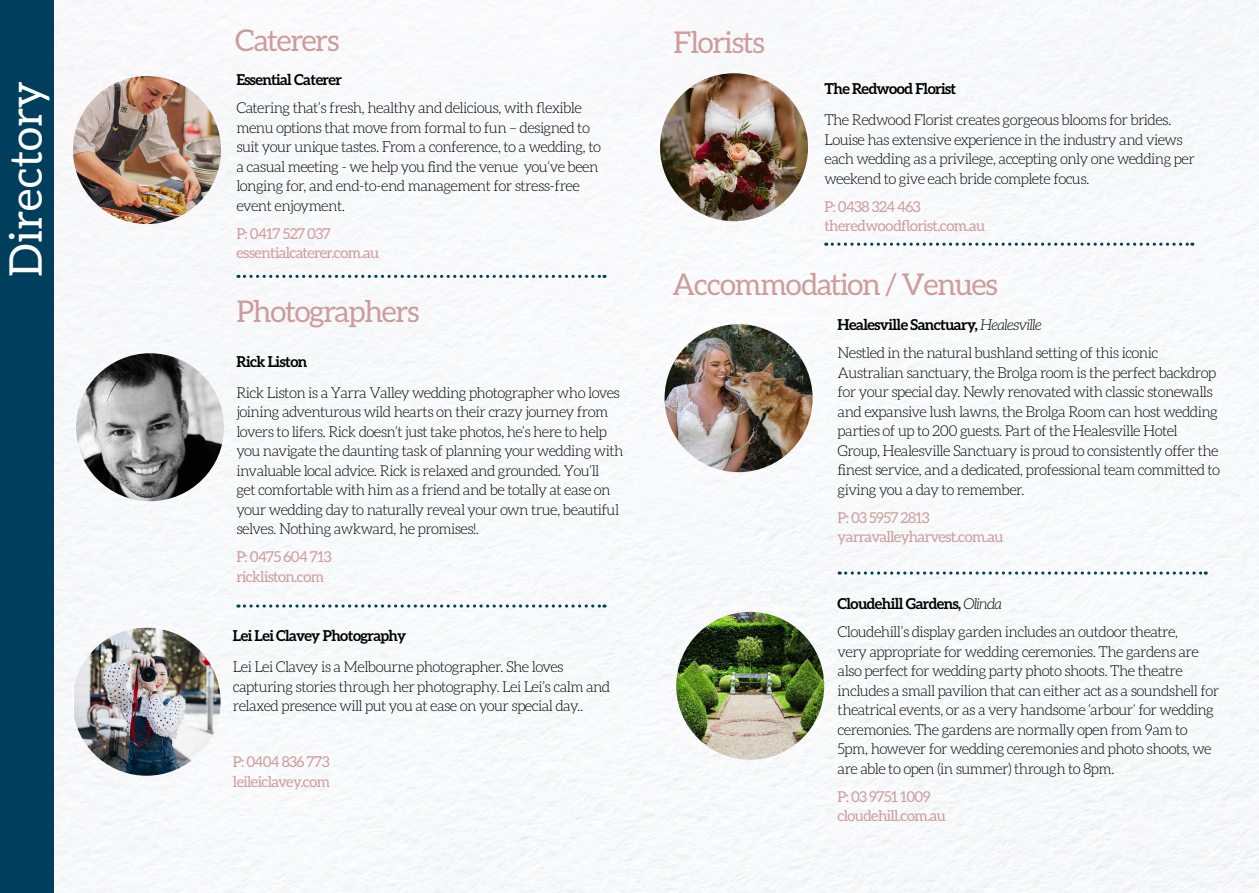
<style>
.page{position:relative;width:1259px;height:893px;background:#fff}
.page>*{position:absolute;margin:0;border:0;box-sizing:border-box;transform-origin:0 0}
.t1{font:45px "Aleo";color:#fff}
.t2{font:30px "Aleo";letter-spacing:-.04em;color:#ce9c9d}
.t3{font:300 15px/19.5px "Aleo";letter-spacing:-.04em;color:#000}
.t4{font:15px/19.5px "Aleo";letter-spacing:-.04em;color:#ce9c9d}
.t5{font:700 15px "Aleo";letter-spacing:-.04em;color:#000}
.s1{font-weight:700}
.s2{font-style:italic}
</style>
<div class="page">
<img style="left:53px;top:0;width:1206px;height:893px">
<svg style="left:238px;top:275px;width:367px;height:3px"></svg>
<div style="left:0;top:0;width:53px;height:893px;background:#003e5e"></div>
<img style="left:660px;top:73px;width:148px;height:148px;border-radius:74px">
<img style="left:76px;top:353px;width:148px;height:148px;border-radius:74px">
<img style="left:676px;top:612px;width:148px;height:148px;border-radius:74px">
<svg style="left:839px;top:571px;width:367px;height:4px"></svg>
<img style="left:664px;top:324px;width:148px;height:148px;border-radius:74px">
<svg style="left:826px;top:243px;width:366px;height:3px"></svg>
<svg style="left:238px;top:604px;width:367px;height:4px"></svg>
<img style="left:73px;top:76px;width:148px;height:148px;border-radius:74px">
<img style="left:74px;top:628px;width:146px;height:148px">
<h1 class="t1" style="left:0;top:277px;width:197px;rotate:-90deg">Directory</h1>
<h2 class="t2" style="left:235px;top:23px;width:106px">Caterers</h2>
<p class="t5" style="left:236px;top:71px;width:107px">Essential Caterer</p>
<p class="t3" style="left:236px;top:98px;width:366px">Catering that’s fresh, healthy and delicious, with flexible menu options that move from formal to fun – designed to suit your unique tastes. From a conference, to a wedding, to a casual meeting - we help you find the venue you’ve been longing for, and end-to-end management for stress-free event enjoyment.</p>
<p class="t4" style="left:236px;top:224px;width:144px">P: 0417 527 037 essentialcaterer.com.au</p>
<h2 class="t2" style="left:236px;top:294px;width:185px">Photographers</h2>
<p class="t5" style="left:236px;top:352px;width:73px">Rick Liston</p>
<p class="t3" style="left:236px;top:382px;width:389px">Rick Liston is a Yarra Valley wedding photographer who loves joining adventurous wild hearts on their crazy journey from lovers to lifers. Rick doesn’t just take photos, he’s here to help you navigate the daunting task of planning your wedding with invaluable local advice. Rick is relaxed and grounded. You’ll<br>get comfortable with him as a friend and be totally at ease on your wedding day to naturally reveal your own true, beautiful selves. Nothing awkward, he promises!.</p>
<p class="t4" style="left:236px;top:547px;width:97px">P: 0475 604 713 rickliston.com</p>
<p class="t5" style="left:233px;top:627px;width:175px">Lei Lei Clavey Photography</p>
<p class="t3" style="left:233px;top:657px;width:379px">Lei Lei Clavey is a Melbourne photographer. She loves capturing stories through her photography. Lei Lei’s calm and relaxed presence will put you at ease on your special day..</p>
<p class="t4" style="left:233px;top:752px;width:99px">P: 0404 836 773 leileiclavey.com</p>
<h2 class="t2" style="left:673px;top:26px;width:93px">Florists</h2>
<p class="t5" style="left:824px;top:80px;width:133px">The Redwood Florist</p>
<p class="t3" style="left:824px;top:110px;width:372px">The Redwood Florist creates gorgeous blooms for brides.<br>Louise has extensive experience in the industry and views each wedding as a privilege, accepting only one wedding per weekend to give each bride complete focus.</p>
<p class="t4" style="left:824px;top:196px;width:162px">P: 0438 324 463 theredwoodflorist.com.au</p>
<h2 class="t2" style="left:672px;top:267px;width:327px">Accommodation / Venues</h2>
<p class="t3" style="left:837px;top:311px;width:322px;line-height:28px"><span class="s1">Healesville Sanctuary,</span> <span class="s2">Healesville<br></span>Nestled in the natural bushland setting of this iconic</p>
<p class="t3" style="left:837px;top:363px;width:384px">Australian sanctuary, the Brolga room is the perfect backdrop for your special day. Newly renovated with classic stonewalls and expansive lush lawns, the Brolga Room can host wedding parties of up to 200 guests. Part of the Healesville Hotel Group, Healesville Sanctuary is proud to consistently offer the finest service, and a dedicated, professional team committed to giving you a day to remember.</p>
<p class="t4" style="left:837px;top:507px;width:167px">P: 03 5957 2813 yarravalleyharvest.com.au</p>
<p class="t3" style="left:837px;top:590px;width:342px;line-height:28px"><span class="s1">Cloudehill Gardens,</span> <span class="s2">Olinda<br></span>Cloudehill’s display garden includes an outdoor theatre,</p>
<p class="t3" style="left:837px;top:642px;width:383px">very appropriate for wedding ceremonies. The gardens are also perfect for wedding party photo shoots. The theatre includes a small pavilion that can either act as a soundshell for theatrical events, or as a very handsome ‘arbour’ for wedding ceremonies. The gardens are normally open from 9am to 5pm, however for wedding ceremonies and photo shoots, we are able to open (in summer) through to 8pm.</p>
<p class="t4" style="left:837px;top:786px;width:110px">P: 03 9751 1009 cloudehill.com.au</p>
</div>
